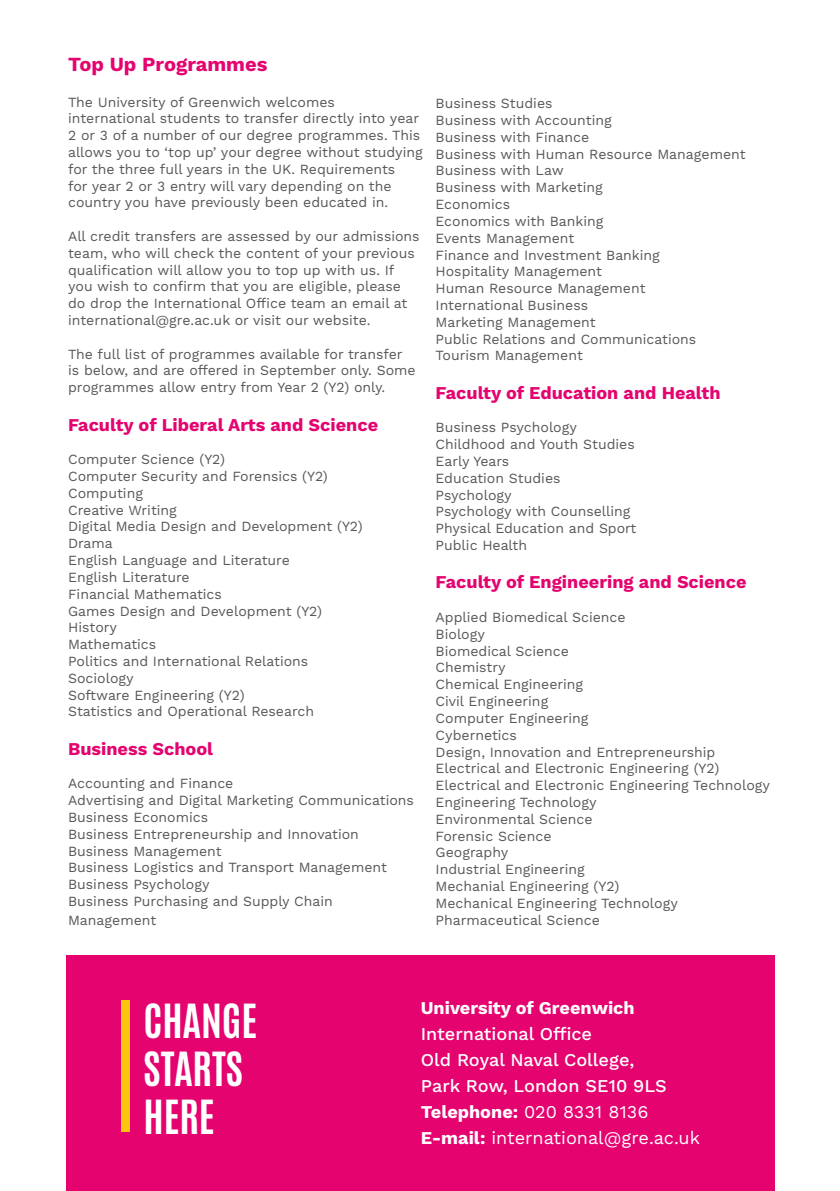
<style>
.page{position:relative;width:840px;height:1191px;background:#fff}
.page>*{position:absolute;margin:0;border:0;box-sizing:border-box;transform-origin:0 0}
.t1{font:700 40px/48px "Antonio";color:#fff}
.t2{font:700 20px "Work Sans";color:#e4036f}
.t3{font:700 18px "Work Sans";color:#e4036f}
.t4{font:500 18px "Work Sans";color:#fff}
.t5{font:18px "Work Sans";color:#fff}
.t6{font:700 18px "Work Sans";color:#fff}
.t7{font:14px/16.8px "Work Sans";color:#57585a}
.s1{font-weight:700}
</style>
<div class="page">
<div style="left:66px;top:955px;width:707px;height:236px;background:#e4036f"></div>
<div style="left:121px;top:1000px;width:8px;height:131px;background:#fec40e"></div>
<p class="t2" style="left:68px;top:52px;width:201px">Top Up Programmes</p>
<p class="t7" style="left:68px;top:94px;width:356px">The University of Greenwich welcomes international students to transfer directly into year 2 or 3 of a number of our degree programmes. This allows you to ‘top up’ your degree without studying for the three full years in the UK. Requirements<br>for year 2 or 3 entry will vary depending on the country you have previously been educated in.</p>
<p class="t7" style="left:68px;top:228px;width:353px">All credit transfers are assessed by our admissions team, who will check the content of your previous qualification will allow you to top up with us. If you wish to confirm that you are eligible, please do drop the International Office team an email at international@gre.ac.uk or visit our website.</p>
<p class="t7" style="left:68px;top:346px;width:349px">The full list of programmes available for transfer is below, and are offered in September only. Some programmes allow entry from Year 2 (Y2) only.</p>
<p class="t3" style="left:68px;top:414px;width:311px">Faculty of Liberal Arts and Science</p>
<p class="t7" style="left:68px;top:452px;width:158px">Computer Science (Y2)</p>
<p class="t7" style="left:68px;top:468px;width:261px">Computer Security and Forensics (Y2)</p>
<p class="t7" style="left:68px;top:485px;width:76px">Computing</p>
<p class="t7" style="left:68px;top:502px;width:110px">Creative Writing</p>
<p class="t7" style="left:68px;top:519px;width:296px">Digital Media Design and Development (Y2)</p>
<p class="t7" style="left:68px;top:536px;width:46px">Drama</p>
<p class="t7" style="left:68px;top:552px;width:223px">English Language and Literature</p>
<p class="t7" style="left:68px;top:569px;width:123px">English Literature</p>
<p class="t7" style="left:68px;top:586px;width:155px">Financial Mathematics</p>
<p class="t7" style="left:68px;top:603px;width:255px">Games Design and Development (Y2)</p>
<p class="t7" style="left:68px;top:620px;width:50px">History</p>
<p class="t7" style="left:68px;top:636px;width:90px">Mathematics</p>
<p class="t7" style="left:68px;top:653px;width:241px">Politics and International Relations</p>
<p class="t7" style="left:68px;top:670px;width:67px">Sociology</p>
<p class="t7" style="left:68px;top:687px;width:178px">Software Engineering (Y2)</p>
<p class="t7" style="left:68px;top:704px;width:247px">Statistics and Operational Research</p>
<p class="t3" style="left:68px;top:738px;width:146px">Business School</p>
<p class="t7" style="left:68px;top:776px;width:167px">Accounting and Finance</p>
<p class="t7" style="left:68px;top:792px;width:347px">Advertising and Digital Marketing Communications</p>
<p class="t7" style="left:68px;top:809px;width:141px">Business Economics</p>
<p class="t7" style="left:68px;top:826px;width:292px">Business Entrepreneurship and Innovation</p>
<p class="t7" style="left:68px;top:843px;width:155px">Business Management</p>
<p class="t7" style="left:68px;top:860px;width:320px">Business Logistics and Transport Management</p>
<p class="t7" style="left:68px;top:876px;width:143px">Business Psychology</p>
<p class="t7" style="left:68px;top:892px;width:266px;line-height:19.2px">Business Purchasing and Supply Chain<br>Management</p>
<p class="t7" style="left:435px;top:96px;width:118px">Business Studies</p>
<p class="t7" style="left:435px;top:112px;width:177px">Business with Accounting</p>
<p class="t7" style="left:435px;top:129px;width:155px">Business with Finance</p>
<p class="t7" style="left:435px;top:146px;width:311px">Business with Human Resource Management</p>
<p class="t7" style="left:435px;top:163px;width:130px">Business with Law</p>
<p class="t7" style="left:435px;top:180px;width:169px">Business with Marketing</p>
<p class="t7" style="left:435px;top:196px;width:76px">Economics</p>
<p class="t7" style="left:435px;top:213px;width:169px">Economics with Banking</p>
<p class="t7" style="left:435px;top:230px;width:140px">Events Management</p>
<p class="t7" style="left:435px;top:247px;width:226px">Finance and Investment Banking</p>
<p class="t7" style="left:435px;top:264px;width:168px">Hospitality Management</p>
<p class="t7" style="left:435px;top:280px;width:211px">Human Resource Management</p>
<p class="t7" style="left:435px;top:297px;width:154px">International Business</p>
<p class="t7" style="left:435px;top:314px;width:161px">Marketing Management</p>
<p class="t7" style="left:435px;top:331px;width:262px">Public Relations and Communications</p>
<p class="t7" style="left:435px;top:348px;width:149px">Tourism Management</p>
<p class="t3" style="left:435px;top:382px;width:286px">Faculty of Education and Health</p>
<p class="t7" style="left:435px;top:420px;width:143px">Business Psychology</p>
<p class="t7" style="left:435px;top:436px;width:201px">Childhood and Youth Studies</p>
<p class="t7" style="left:435px;top:453px;width:75px">Early Years</p>
<p class="t7" style="left:435px;top:470px;width:126px">Education Studies</p>
<p class="t7" style="left:435px;top:487px;width:78px">Psychology</p>
<p class="t7" style="left:435px;top:504px;width:196px">Psychology with Counselling</p>
<p class="t7" style="left:435px;top:520px;width:202px">Physical Education and Sport</p>
<p class="t7" style="left:435px;top:537px;width:93px">Public Health</p>
<p class="t3" style="left:435px;top:572px;width:312px">Faculty of Engineering and Science</p>
<p class="t7" style="left:435px;top:609px;width:191px">Applied Biomedical Science</p>
<p class="t7" style="left:435px;top:626px;width:51px">Biology</p>
<p class="t7" style="left:435px;top:643px;width:135px">Biomedical Science</p>
<p class="t7" style="left:435px;top:660px;width:71px">Chemistry</p>
<p class="t7" style="left:435px;top:676px;width:149px">Chemical Engineering</p>
<p class="t7" style="left:435px;top:693px;width:114px">Civil Engineering</p>
<p class="t7" style="left:435px;top:710px;width:154px">Computer Engineering</p>
<p class="t7" style="left:435px;top:727px;width:83px">Cybernetics</p>
<p class="t7" style="left:435px;top:744px;width:281px">Design, Innovation and Entrepreneurship</p>
<p class="t7" style="left:435px;top:760px;width:285px">Electrical and Electronic Engineering (Y2)</p>
<p class="t7" style="left:435px;top:777px;width:336px">Electrical and Electronic Engineering Technology</p>
<p class="t7" style="left:435px;top:794px;width:162px">Engineering Technology</p>
<p class="t7" style="left:435px;top:811px;width:158px">Environmental Science</p>
<p class="t7" style="left:435px;top:828px;width:117px">Forensic Science</p>
<p class="t7" style="left:435px;top:844px;width:74px">Geography</p>
<p class="t7" style="left:435px;top:861px;width:151px">Industrial Engineering</p>
<p class="t7" style="left:435px;top:878px;width:185px">Mechanial Engineering (Y2)</p>
<p class="t7" style="left:435px;top:895px;width:244px">Mechanical Engineering Technology</p>
<p class="t7" style="left:435px;top:912px;width:166px">Pharmaceutical Science</p>
<p class="t1" style="left:143px;top:997px;width:115px">CHANGE<br>STARTS<br>HERE</p>
<p class="t6" style="left:420px;top:997px;width:215px">University of Greenwich</p>
<p class="t4" style="left:420px;top:1023px;width:173px">International Office</p>
<p class="t4" style="left:420px;top:1049px;width:215px">Old Royal Naval College,</p>
<p class="t4" style="left:420px;top:1075px;width:247px">Park Row, London SE10 9LS</p>
<p class="t5" style="left:420px;top:1101px;width:229px"><span class="s1">Telephone:</span> 020 8331 8136</p>
<p class="t5" style="left:420px;top:1127px;width:280px"><span class="s1">E-mail:</span> international@gre.ac.uk</p>
</div>
